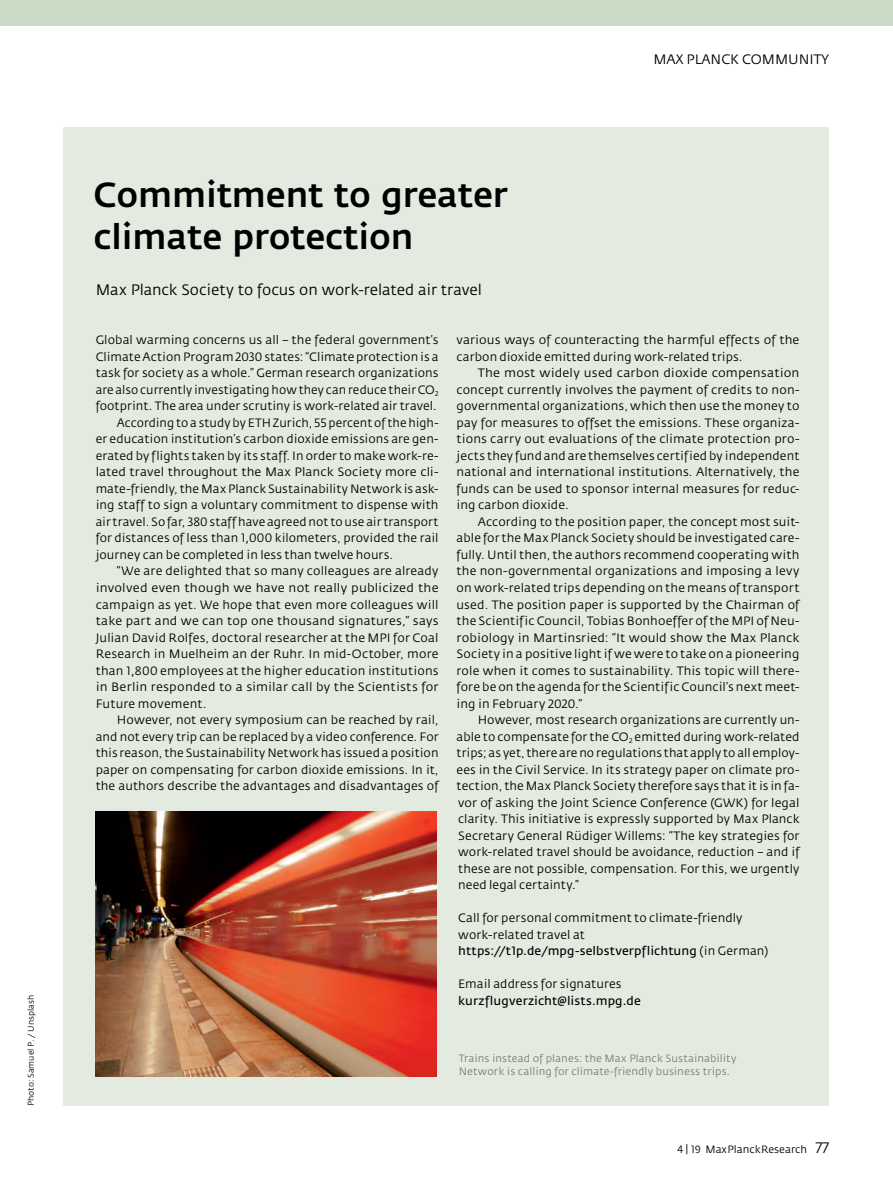
<style>
.page{position:relative;width:893px;height:1191px;background:#fff}
.page>*{position:absolute;margin:0;border:0;box-sizing:border-box;transform-origin:0 0}
.t1{font:500 34.5px/42px "Fedra Sans";letter-spacing:-.005em;color:#000}
.t2{font:15px "Fedra Sans";letter-spacing:-.005em;color:#000}
.t3{font:13.5px "Fedra Sans";color:#000}
.t4{font:12px/16.5px "Fedra Sans";letter-spacing:.01em;color:#000}
.t5{font:12px/16.5px "Fedra Sans";letter-spacing:.01em;color:#000;text-align:justify;scale:1.04 1}
.t6{font:12px "Fedra Sans";letter-spacing:.01em;color:#000}
.t7{font:10.5px/13.5px "Fedra Sans";letter-spacing:.01em;color:#7a7d7d}
.t8{font:10.5px "Fedra Sans";color:#000}
.t9{font:8.25px "Fedra Sans";color:#000}
.s1{font-family:"Fedra Sans Book SC"}
.s2{font-style:inherit}
.s3{font-family:"Fedra Sans Normal SC"}
.s4{font-family:"Fedra Sans Book SC";font-size:15px}
</style>
<div class="page">
<div style="left:64px;top:128px;width:765px;height:978px;background:#e3eadf"></div>
<div style="left:0;top:0;width:893px;height:26px;background:#ccdbc5"></div>
<img style="left:96px;top:811px;width:341px;height:265px">
<p class="t9" style="left:27px;top:1106px;width:113px;rotate:-90deg">Photo: Samuel P. / Unsplash</p>
<h1 class="t1" style="left:94px;top:175px;width:416px">Commitment to greater climate protection</h1>
<p class="t2" style="left:96px;top:282px;width:388px">Max Planck Society to focus on work-related air travel</p>
<p class="t3" style="left:653px;top:52px;width:177px">MAX PLANCK COMMUNITY</p>
<p class="t4" style="left:96px;top:332px;width:344px">Global warming concerns us all – the federal government’s</p>
<p class="t4" style="left:96px;top:349px;width:344px">Climate Action Program <span class="s1">2030</span> states: “Climate protection is a</p>
<p class="t4" style="left:96px;top:365px;width:344px">task for society as a whole.” German research organizations</p>
<p class="t4" style="left:96px;top:382px;width:344px">are also currently investigating how they can reduce their CO<sub>2</sub></p>
<p class="t4" style="left:96px;top:398px;width:343px">footprint. The area under scrutiny is work-related air travel.</p>
<p class="t4" style="left:117px;top:415px;width:323px">According to a study by ETH Zurich, <span class="s1">55</span> percent of the high-</p>
<p class="t4" style="left:96px;top:431px;width:344px">er education institution’s carbon dioxide emissions are gen-</p>
<p class="t4" style="left:96px;top:448px;width:344px">erated by flights taken by its staff. In order to make work-re-</p>
<p class="t4" style="left:96px;top:464px;width:344px">lated travel throughout the Max Planck Society more cli-</p>
<p class="t4" style="left:96px;top:481px;width:344px">mate-friendly, the Max Planck Sustainability Network is ask-</p>
<p class="t4" style="left:96px;top:497px;width:344px">ing staff to sign a voluntary commitment to dispense with</p>
<p class="t4" style="left:96px;top:514px;width:344px">air travel. So far, <span class="s1">380</span> staff have agreed not to use air transport</p>
<p class="t4" style="left:96px;top:530px;width:344px">for distances of less than <span class="s1">1,000</span> kilometers, provided the rail</p>
<p class="t4" style="left:96px;top:547px;width:299px">journey can be completed in less than twelve hours.</p>
<p class="t4" style="left:117px;top:563px;width:323px">“We are delighted that so many colleagues are already</p>
<p class="t5" style="left:96px;top:580px;width:331px">involved even though we have not really publicized the</p>
<p class="t4" style="left:96px;top:596px;width:344px">campaign as yet. We hope that even more colleagues will</p>
<p class="t4" style="left:96px;top:613px;width:344px">take part and we can top one thousand signatures,” says</p>
<p class="t4" style="left:96px;top:629px;width:344px">Julian David Rolfes, doctoral researcher at the MPI for Coal</p>
<p class="t4" style="left:96px;top:646px;width:344px">Research in Muelheim an der Ruhr. In mid-October, more</p>
<p class="t4" style="left:96px;top:662px;width:344px">than <span class="s1">1,800</span> employees at the higher education institutions</p>
<p class="t5" style="left:96px;top:679px;width:331px">in Berlin responded to a similar call by the Scientists for</p>
<p class="t4" style="left:96px;top:695px;width:112px">Future movement.</p>
<p class="t4" style="left:117px;top:712px;width:323px">However, not every symposium can be reached by rail,</p>
<p class="t4" style="left:96px;top:728px;width:344px">and not every trip can be replaced by a video conference. For</p>
<p class="t4" style="left:96px;top:745px;width:344px">this reason, the Sustainability Network has issued a position</p>
<p class="t4" style="left:96px;top:761px;width:344px">paper on compensating for carbon dioxide emissions. In it,</p>
<p class="t4" style="left:96px;top:778px;width:344px">the authors describe the advantages and disadvantages of</p>
<p class="t4" style="left:457px;top:332px;width:344px">various ways of counteracting the harmful effects of the carbon dioxide emitted during work-related trips.</p>
<p class="t5" style="left:457px;top:365px;width:331px;text-indent:21px">The most widely used carbon dioxide compensation concept currently involves the payment of credits to non&shy;governmental organizations, which then use the money to pay for measures to offset the emissions. These organiza&shy;tions carry out evaluations of the climate protection pro&shy;jects they fund and are themselves certified by independent national and international institutions. Alternatively, the funds can be used to sponsor internal measures for reduc&shy;ing carbon dioxide.</p>
<p class="t4" style="left:457px;top:514px;width:344px;text-align:justify;text-indent:21px">According to the position paper, the concept most suit&shy;able for the Max Planck Society should be investigated care&shy;fully. Until then, the authors recommend cooperating with the non-governmental organizations and imposing a levy on work-related trips depending on the means of transport used. The position paper is supported by the Chairman of the Scientific Council, Tobias Bonhoeffer of the MPI of Neu&shy;robiology in Martinsried: “It would show the Max Planck Society in a positive light if we were to take on a pioneering role when it comes to sustainability. This topic will there&shy;fore be on the agenda for the Scientific Council’s next meet&shy;ing in February <span class="s1">2020</span>.”</p>
<p class="t4" style="left:457px;top:712px;width:344px;text-align:justify;text-indent:21px">However, most research organizations are currently un&shy;able to compensate for the CO<sub>2</sub> emitted during work-related trips; as yet, there are no regulations that apply to all employ&shy;ees in the Civil Service. In its strategy paper on climate pro&shy;tection, the Max Planck Society therefore says that it is in fa&shy;vor of asking the Joint Science Conference (GWK) for legal clarity. This initiative is expressly supported by Max Planck Secretary General Rüdiger Willems: “The key strategies for work-related travel should be avoidance, reduction – and if these are not possible, compensation. For this, we urgently need legal certainty.”</p>
<p class="t4" style="left:458px;top:910px;width:312px">Call for personal commitment to climate-friendly work-related travel at <span class="s2">https://t</span><span class="s3">1</span><span class="s2">p.de/mpg-selbstverpflichtung</span> (in German)</p>
<p class="t4" style="left:458px;top:976px;width:165px">Email address for signatures</p>
<p class="t6" style="left:458px;top:994px;width:184px">kurzflugverzicht@lists.mpg.de</p>
<p class="t7" style="left:459px;top:1051px;width:279px">Trains instead of planes: the Max Planck Sustainability<br>Network is calling for climate-friendly business trips.</p>
<p class="t8" style="left:678px;top:1144px;width:153px"><span class="s1">4 | 19</span> MaxPlanckResearch <span class="s4">77</span></p>
</div>
